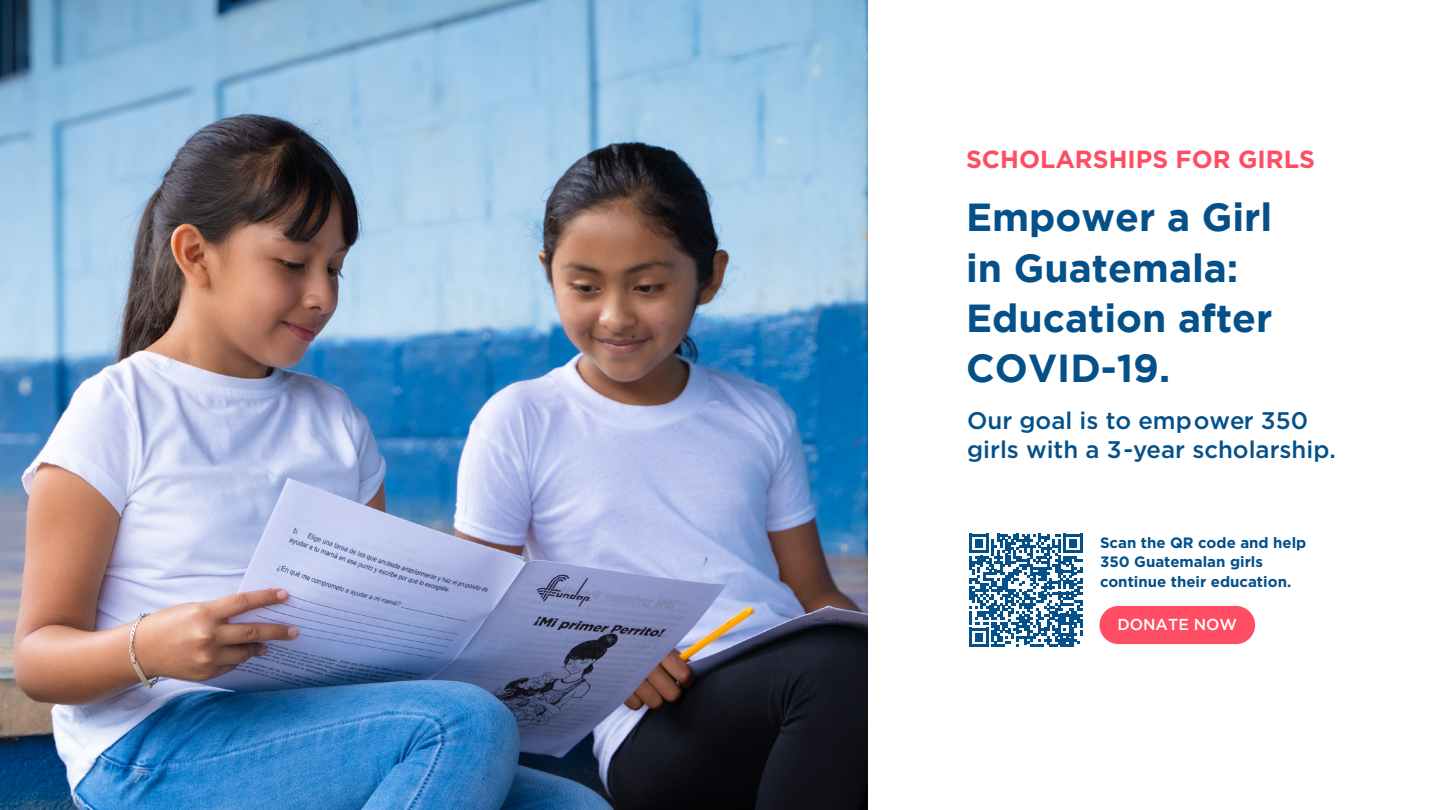
<style>
.page{position:relative;width:1440px;height:810px;background:#fff}
.page>*{position:absolute;margin:0;border:0;box-sizing:border-box;transform-origin:0 0}
.t1{font:700 39px/50.2px "Gotham";color:#045089}
.t2{font:700 24.75px "Gotham";color:#ff4d63}
.t3{font:500 24px/28.5px "Gotham";color:#045089}
.t4{font:500 15.83px "Gotham";color:#fff}
.t5{font:700 15px/19.5px "Gotham";color:#045089}
</style>
<div class="page">
<img style="left:0;top:0;width:868px;height:810px">
<div style="left:1099px;top:606px;width:156px;height:38px;background:#ff4d63;border-radius:19px"></div>
<svg style="left:969px;top:534px;width:114px;height:113px"></svg>
<h2 class="t2" style="left:966px;top:144px;width:350px">SCHOLARSHIPS FOR GIRLS</h2>
<h1 class="t1" style="left:966px;top:191px;width:308px">Empower a Girl in Guatemala:<br>Education after<br>COVID-19.</h1>
<h3 class="t3" style="left:967px;top:406px;width:370px">Our goal is to empower 350 girls with a 3-year scholarship.</h3>
<p class="t5" style="left:1100px;top:532px;width:208px">Scan the QR code and help<br>350 Guatemalan girls continue their education.</p>
<p class="t4" style="left:1117px;top:615px;width:121px">DONATE NOW</p>
</div>
